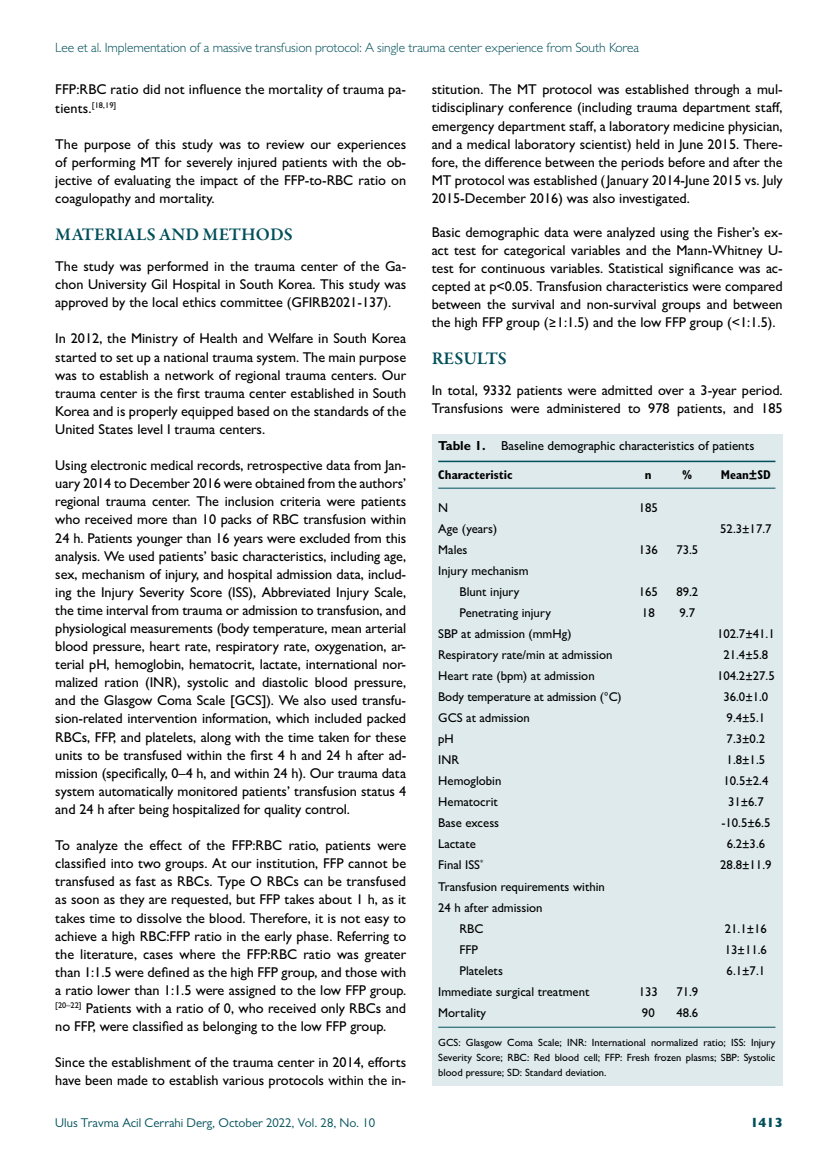
<style>
.page{position:relative;width:838px;height:1170px;background:#fff}
.page>*{position:absolute;margin:0;border:0;box-sizing:border-box;transform-origin:0 0}
.t1{font:600 18px "Garamond Premr Pro";letter-spacing:.005em;color:#004f5a}
.t2{font:500 14.25px/18.1px "Gill Sans MT Pro";color:#000;text-align:justify}
.t3{font:300 13.5px "Gill Sans MT Pro";letter-spacing:-.005em;color:#004f5a}
.t4{font:800 13.5px "Gill Sans MT Pro";color:#004f5a}
.t5{font:500 13.05px "Gill Sans MT Pro";color:#000}
.t6{font:500 12.75px/21px "Gill Sans MT Pro";color:#000}
.t7{font:12.75px "Gill Sans MT Pro";color:#004f5a}
.t8{font:700 condensed 12.75px "Gill Sans MT Pro";color:#000}
.t9{font:500 10.5px/15px "Gill Sans MT Pro";color:#000;text-align:justify}
.s1{font-weight:700}
</style>
<div class="page">
<div style="left:432px;top:434px;width:350px;height:651px;background:#deeaec"></div>
<hr style="left:438px;top:460px;width:337px;height:2px;background:#004f5a">
<hr style="left:438px;top:488px;width:337px;height:1px;background:#004f5a">
<hr style="left:438px;top:1026px;width:337px;height:1px;background:#004f5a">
<p class="t3" style="left:55px;top:39px;width:585px">Lee et al. Implementation of a massive transfusion protocol: A single trauma center experience from South Korea</p>
<p class="t2" style="left:55px;top:80px;width:352px">FFP:RBC ratio did not influence the mortality of trauma pa&shy;tients.<sup>[18,19]</sup></p>
<p class="t2" style="left:55px;top:135px;width:352px">The purpose of this study was to review our experiences of performing MT for severely injured patients with the ob&shy;jective of evaluating the impact of the FFP-to-RBC ratio on coagulopathy and mortality.</p>
<p class="t1" style="left:55px;top:224px;width:239px">MATERIALS AND METHODS</p>
<p class="t2" style="left:55px;top:257px;width:352px">The study was performed in the trauma center of the Ga&shy;chon University Gil Hospital in South Korea. This study was approved by the local ethics committee (GFIRB2021-137).</p>
<p class="t2" style="left:55px;top:329px;width:352px">In 2012, the Ministry of Health and Welfare in South Korea started to set up a national trauma system. The main purpose was to establish a network of regional trauma centers. Our trauma center is the first trauma center established in South Korea and is properly equipped based on the standards of the United States level I trauma centers.</p>
<p class="t2" style="left:55px;top:456px;width:352px">Using electronic medical records, retrospective data from Jan&shy;uary 2014 to December 2016 were obtained from the authors’ regional trauma center. The inclusion criteria were patients who received more than 10 packs of RBC transfusion within 24 h. Patients younger than 16 years were excluded from this analysis. We used patients’ basic characteristics, including age, sex, mechanism of injury, and hospital admission data, includ&shy;ing the Injury Severity Score (ISS), Abbreviated Injury Scale, the time interval from trauma or admission to transfusion, and physiological measurements (body temperature, mean arterial blood pressure, heart rate, respiratory rate, oxygenation, ar&shy;terial pH, hemoglobin, hematocrit, lactate, international nor&shy;malized ration (INR), systolic and diastolic blood pressure, and the Glasgow Coma Scale [GCS]). We also used transfu&shy;sion-related intervention information, which included packed RBCs, FFP, and platelets, along with the time taken for these units to be transfused within the first 4 h and 24 h after ad&shy;mission (specifically, 0–4 h, and within 24 h). Our trauma data system automatically monitored patients’ transfusion status 4 and 24 h after being hospitalized for quality control.</p>
<p class="t2" style="left:55px;top:836px;width:352px">To analyze the effect of the FFP:RBC ratio, patients were classified into two groups. At our institution, FFP cannot be transfused as fast as RBCs. Type O RBCs can be transfused as soon as they are requested, but FFP takes about 1 h, as it takes time to dissolve the blood. Therefore, it is not easy to achieve a high RBC:FFP ratio in the early phase. Referring to the literature, cases where the FFP:RBC ratio was greater than 1:1.5 were defined as the high FFP group, and those with a ratio lower than 1:1.5 were assigned to the low FFP group. <sup>[20–22]</sup> Patients with a ratio of 0, who received only RBCs and no FFP, were classified as belonging to the low FFP group.</p>
<p class="t2" style="left:55px;top:1053px;width:352px">Since the establishment of the trauma center in 2014, efforts have been made to establish various protocols within the in-</p>
<p class="t2" style="left:432px;top:81px;width:352px">stitution. The MT protocol was established through a mul&shy;tidisciplinary conference (including trauma department staff, emergency department staff, a laboratory medicine physician, and a medical laboratory scientist) held in June 2015. There&shy;fore, the difference between the periods before and after the MT protocol was established (January 2014-June 2015 vs. July 2015-December 2016) was also investigated.</p>
<p class="t2" style="left:432px;top:223px;width:352px">Basic demographic data were analyzed using the Fisher’s ex&shy;act test for categorical variables and the Mann-Whitney U&shy;test for continuous variables. Statistical significance was ac&shy;cepted at p&lt;0.05. Transfusion characteristics were compared between the survival and non-survival groups and between the high FFP group (≥1:1.5) and the low FFP group (&lt;1:1.5).</p>
<p class="t1" style="left:432px;top:347px;width:77px">RESULTS</p>
<p class="t2" style="left:432px;top:381px;width:352px">In total, 9332 patients were admitted over a 3-year period.<br>Transfusions were administered to 978 patients, and 185</p>
<p class="t5" style="left:438px;top:438px;width:317px"><span class="s1">Table 1.</span> Baseline demographic characteristics of patients</p>
<p class="t8" style="left:438px;top:466px;width:76px">Characteristic</p>
<p class="t8" style="left:645px;top:466px;width:8px">n</p>
<p class="t8" style="left:682px;top:466px;width:11px">%</p>
<p class="t8" style="left:721px;top:466px;width:52px">Mean±SD</p>
<p class="t6" style="left:438px;top:497px;width:11px">N</p>
<p class="t6" style="left:639px;top:497px;width:21px">185</p>
<p class="t6" style="left:438px;top:518px;width:60px">Age (years)</p>
<p class="t6" style="left:720px;top:518px;width:53px">52.3±17.7</p>
<p class="t6" style="left:438px;top:539px;width:31px">Males</p>
<p class="t6" style="left:639px;top:539px;width:21px">136</p>
<p class="t6" style="left:676px;top:539px;width:23px">73.5</p>
<p class="t6" style="left:459px;top:560px;width:71px;text-indent:-21px">Injury mechanism<br>Blunt injury</p>
<p class="t6" style="left:639px;top:581px;width:21px">165</p>
<p class="t6" style="left:676px;top:581px;width:23px">89.2</p>
<p class="t6" style="left:459px;top:602px;width:93px">Penetrating injury</p>
<p class="t6" style="left:642px;top:602px;width:14px">18</p>
<p class="t6" style="left:679px;top:602px;width:17px">9.7</p>
<p class="t6" style="left:438px;top:623px;width:135px">SBP at admission (mmHg)</p>
<p class="t6" style="left:717px;top:623px;width:59px">102.7±41.1</p>
<p class="t6" style="left:438px;top:644px;width:176px">Respiratory rate/min at admission</p>
<p class="t6" style="left:723px;top:644px;width:46px">21.4±5.8</p>
<p class="t6" style="left:438px;top:665px;width:158px">Heart rate (bpm) at admission</p>
<p class="t6" style="left:717px;top:665px;width:59px">104.2±27.5</p>
<p class="t6" style="left:438px;top:686px;width:185px">Body temperature at admission (°C)</p>
<p class="t6" style="left:723px;top:686px;width:46px">36.0±1.0</p>
<p class="t6" style="left:438px;top:707px;width:93px">GCS at admission</p>
<p class="t6" style="left:726px;top:707px;width:40px">9.4±5.1</p>
<p class="t6" style="left:438px;top:728px;width:17px">pH</p>
<p class="t6" style="left:726px;top:728px;width:40px">7.3±0.2</p>
<p class="t6" style="left:438px;top:749px;width:22px">INR</p>
<p class="t6" style="left:726px;top:749px;width:40px">1.8±1.5</p>
<p class="t6" style="left:438px;top:770px;width:65px">Hemoglobin</p>
<p class="t6" style="left:723px;top:770px;width:46px">10.5±2.4</p>
<p class="t6" style="left:438px;top:791px;width:61px">Hematocrit</p>
<p class="t6" style="left:728px;top:791px;width:37px">31±6.7</p>
<p class="t6" style="left:438px;top:812px;width:62px">Base excess</p>
<p class="t6" style="left:721px;top:812px;width:51px">-10.5±6.5</p>
<p class="t6" style="left:438px;top:833px;width:39px">Lactate</p>
<p class="t6" style="left:726px;top:833px;width:40px">6.2±3.6</p>
<p class="t6" style="left:438px;top:854px;width:46px">Final ISS<sup>*</sup></p>
<p class="t6" style="left:720px;top:854px;width:53px">28.8±11.9</p>
<p class="t6" style="left:438px;top:875px;width:168px">Transfusion requirements within</p>
<p class="t6" style="left:438px;top:896px;width:106px">24 h after admission</p>
<p class="t6" style="left:459px;top:917px;width:25px">RBC</p>
<p class="t6" style="left:725px;top:917px;width:44px">21.1±16</p>
<p class="t6" style="left:459px;top:938px;width:20px">FFP</p>
<p class="t6" style="left:725px;top:938px;width:44px">13±11.6</p>
<p class="t6" style="left:459px;top:959px;width:45px">Platelets</p>
<p class="t6" style="left:726px;top:959px;width:40px">6.1±7.1</p>
<p class="t6" style="left:438px;top:980px;width:153px">Immediate surgical treatment</p>
<p class="t6" style="left:639px;top:980px;width:21px">133</p>
<p class="t6" style="left:676px;top:980px;width:23px">71.9</p>
<p class="t6" style="left:438px;top:1001px;width:49px">Mortality</p>
<p class="t6" style="left:642px;top:1001px;width:14px">90</p>
<p class="t6" style="left:676px;top:1001px;width:23px">48.6</p>
<p class="t9" style="left:438px;top:1034px;width:339px">GCS: Glasgow Coma Scale; INR: International normalized ratio; ISS: Injury Severity Score; RBC: Red blood cell; FFP: Fresh frozen plasms; SBP: Systolic blood pressure; SD: Standard deviation.</p>
<p class="t7" style="left:55px;top:1115px;width:321px">Ulus Travma Acil Cerrahi Derg, October 2022, Vol. 28, No. 10</p>
<p class="t4" style="left:750px;top:1114px;width:34px">1413</p>
</div>
